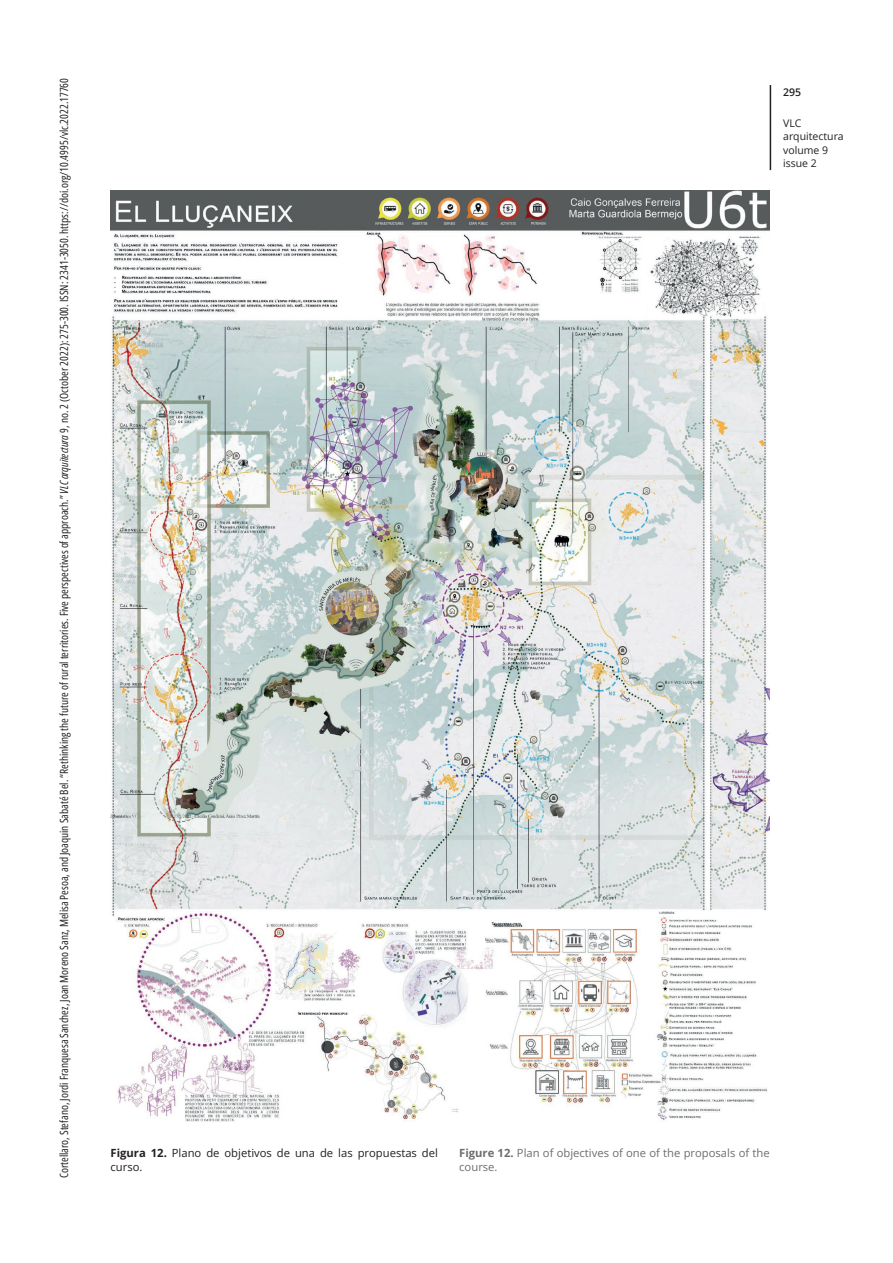
<style>
.page{position:relative;width:893px;height:1263px;background:#fff}
.page>*{position:absolute;margin:0;border:0;box-sizing:border-box;transform-origin:0 0}
.t1{font:11.25px "Open Sans Condensed";color:#231f20}
.VLC_ARQ-PIE_FOTO_uk{font:11.25px/13.5px "Open Sans";color:#6c6d70}
.VLC_ARQ-PIE_FOTO_ES{font:11.25px/13.5px "Open Sans";color:#231f20}
.t2{font:10.5px/13.5px "Open Sans";color:#231f20}
.t3{font:600 10.5px "Open Sans";color:#231f20}
.s1{font-style:italic}
.s2{font-weight:700}
</style>
<div class="page">
<hr style="left:770px;top:85px;width:1px;height:85px;background:#231f20">
<img style="left:111px;top:191px;width:659px;height:931px">
<p class="t1" style="left:56px;top:1178px;width:1101px;rotate:-90deg">Cortellaro, Stefano, Jordi Franquesa Sanchez, Joan Moreno Sanz, Melisa Pesoa, and Joaquin Sabaté Bel. “Rethinking the future of rural territories. Five perspectives of approach.” <span class="s1">VLC arquitectura</span> 9, no. 2 (October 2022): 275-300. ISSN: 2341-3050. https://doi.org/10.4995/vlc.2022.17760</p>
<p class="t3" style="left:783px;top:85px;width:20px">295</p>
<p class="t2" style="left:783px;top:116px;width:62px">VLC arquitectura volume 9 issue 2</p>
<p class="VLC_ARQ-PIE_FOTO_ES" style="left:111px;top:1146px;width:329px"><span class="s2">Figura 12.</span> Plano de objetivos de una de las propuestas del curso.</p>
<p class="VLC_ARQ-PIE_FOTO_uk" style="left:459px;top:1146px;width:312px"><span class="s2">Figure 12.</span> Plan of objectives of one of the proposals of the course.</p>
</div>
